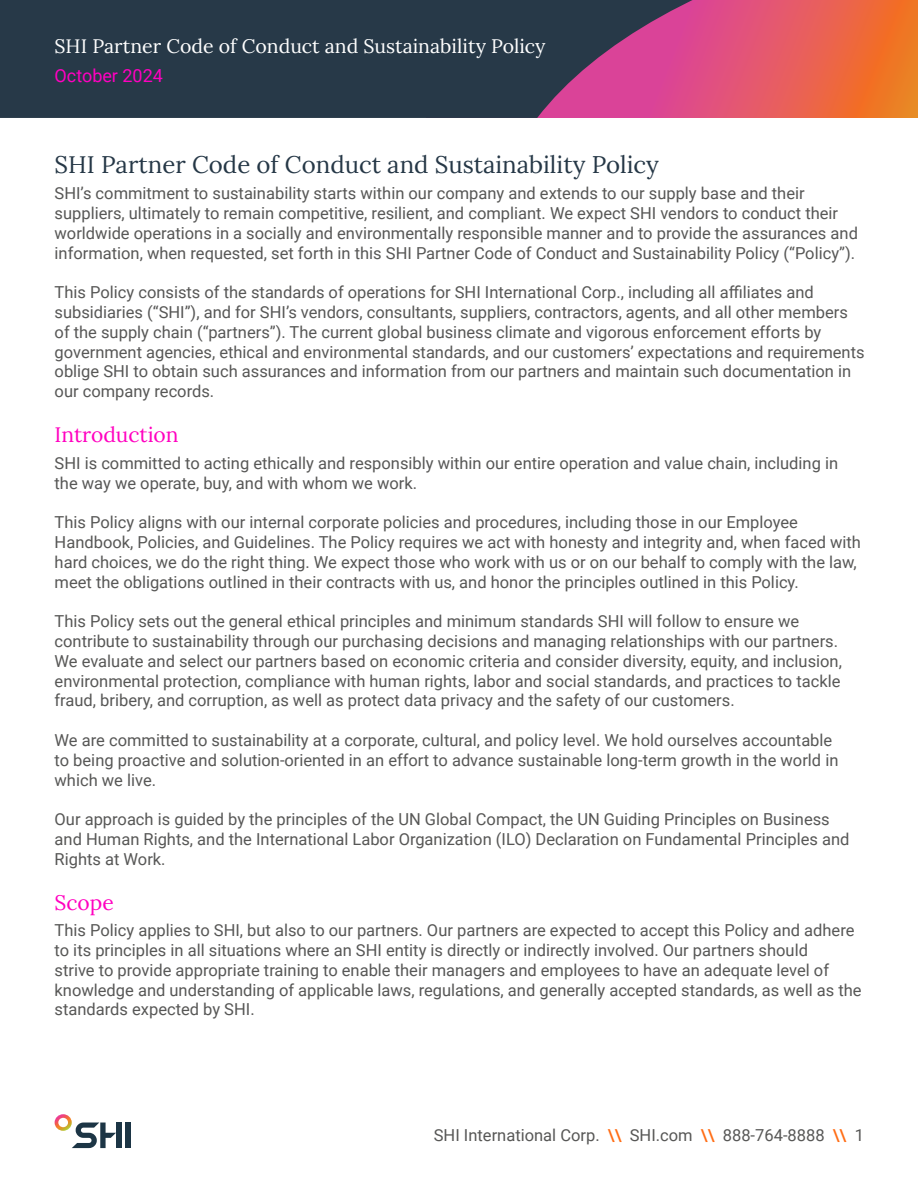
<style>
.page{position:relative;width:918px;height:1188px;background:#fff}
.page>*{position:absolute;margin:0;border:0;box-sizing:border-box;transform-origin:0 0}
.t1{font:24px "Lora";color:#253746}
.t2{font:21px "Lora";color:#ff00c0}
.t3{font:19.5px "Lora";color:#fff}
.t4{font:18px "Roboto";color:#ff00c0}
.t5{font:16.5px/19.8px "Roboto";color:#575756}
.s1{font-weight:500;color:#ff6d15}
</style>
<div class="page">
<svg style="left:845px;top:0;width:73px;height:118px;background:#ee722a"></svg>
<svg style="left:0;top:0;width:845px;height:118px;background:#5c3f56"></svg>
<div style="left:125px;top:1123px;width:5px;height:25px;background:#1c3545"></div>
<svg style="left:55px;top:1114px;width:61px;height:34px"></svg>
<div style="left:116px;top:1123px;width:5px;height:25px;background:#1c3545"></div>
<p class="t3" style="left:55px;top:32px;width:492px">SHI Partner Code of Conduct and Sustainability Policy</p>
<p class="t4" style="left:55px;top:63px;width:110px">October 2024</p>
<h1 class="t1" style="left:55px;top:146px;width:606px">SHI Partner Code of Conduct and Sustainability Policy</h1>
<p class="t5" style="left:55px;top:183px;width:805px">SHI’s commitment to sustainability starts within our company and extends to our supply base and their suppliers, ultimately to remain competitive, resilient, and compliant. We expect SHI vendors to conduct their worldwide operations in a socially and environmentally responsible manner and to provide the assurances and information, when requested, set forth in this SHI Partner Code of Conduct and Sustainability Policy (“Policy”).</p>
<p class="t5" style="left:55px;top:282px;width:812px">This Policy consists of the standards of operations for SHI International Corp., including all affiliates and subsidiaries (“SHI”), and for SHI’s vendors, consultants, suppliers, contractors, agents, and all other members of the supply chain (“partners”). The current global business climate and vigorous enforcement efforts by government agencies, ethical and environmental standards, and our customers’ expectations and requirements oblige SHI to obtain such assurances and information from our partners and maintain such documentation in our company records.</p>
<p class="t2" style="left:55px;top:419px;width:126px">Introduction</p>
<p class="t5" style="left:55px;top:452px;width:785px">SHI is committed to acting ethically and responsibly within our entire operation and value chain, including in the way we operate, buy, and with whom we work.</p>
<p class="t5" style="left:55px;top:512px;width:808px">This Policy aligns with our internal corporate policies and procedures, including those in our Employee Handbook, Policies, and Guidelines. The Policy requires we act with honesty and integrity and, when faced with hard choices, we do the right thing. We expect those who work with us or on our behalf to comply with the law, meet the obligations outlined in their contracts with us, and honor the principles outlined in this Policy.</p>
<p class="t5" style="left:55px;top:611px;width:789px">This Policy sets out the general ethical principles and minimum standards SHI will follow to ensure we contribute to sustainability through our purchasing decisions and managing relationships with our partners.<br>We evaluate and select our partners based on economic criteria and consider diversity, equity, and inclusion, environmental protection, compliance with human rights, labor and social standards, and practices to tackle fraud, bribery, and corruption, as well as protect data privacy and the safety of our customers.</p>
<p class="t5" style="left:55px;top:730px;width:785px">We are committed to sustainability at a corporate, cultural, and policy level. We hold ourselves accountable to being proactive and solution-oriented in an effort to advance sustainable long-term growth in the world in which we live.</p>
<p class="t5" style="left:55px;top:809px;width:796px">Our approach is guided by the principles of the UN Global Compact, the UN Guiding Principles on Business and Human Rights, and the International Labor Organization (ILO) Declaration on Fundamental Principles and<br>Rights at Work.</p>
<p class="t2" style="left:55px;top:886px;width:61px">Scope</p>
<p class="t5" style="left:55px;top:920px;width:809px">This Policy applies to SHI, but also to our partners. Our partners are expected to accept this Policy and adhere to its principles in all situations where an SHI entity is directly or indirectly involved. Our partners should<br>strive to provide appropriate training to enable their managers and employees to have an adequate level of knowledge and understanding of applicable laws, regulations, and generally accepted standards, as well as the standards expected by SHI.</p>
<p class="t5" style="left:434px;top:1124px;width:432px">SHI International Corp. <span class="s1">\\</span> SHI.com <span class="s1">\\</span> 888-764-8888 <span class="s1">\\</span> 1</p>
</div>
